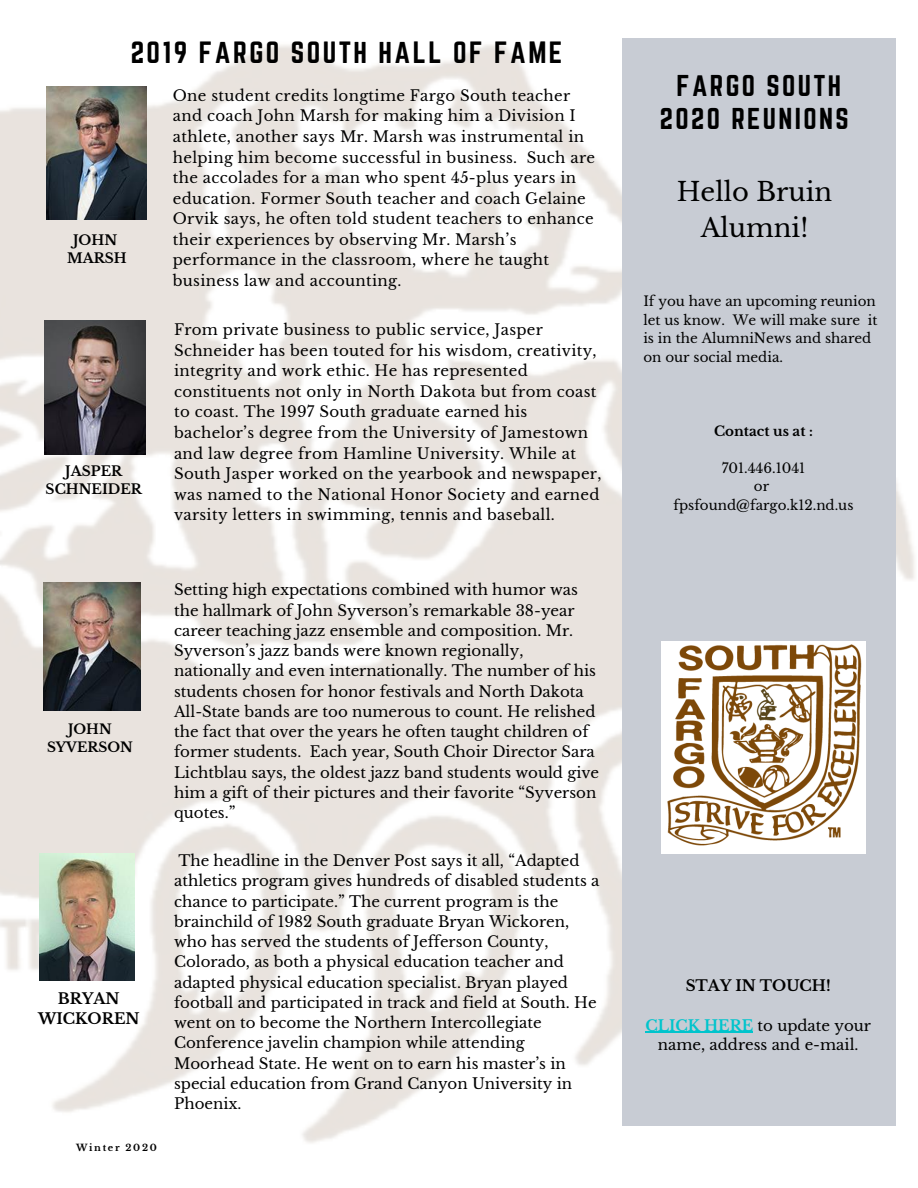
<style>
.page{position:relative;width:918px;height:1188px;background:#fff}
.page>*{position:absolute;margin:0;border:0;box-sizing:border-box;transform-origin:0 0}
.t1{font:27px "Norwester";letter-spacing:.09em;color:#000}
.t2{font:26.4px/32.8px "Norwester";letter-spacing:.09em;color:#000;text-align:center}
.t3{font:25.8px/35.5px "Libre Baskerville";color:#000;text-align:center}
.t4{font:15px/20.2px "Libre Baskerville";color:#000}
.t5{font:15px/20.5px "Libre Baskerville";letter-spacing:.02em;color:#000}
.t6{font:700 15px/20.2px "Libre Baskerville";color:#000;text-align:center}
.t7{font:700 13.65px/18px "Libre Baskerville";color:#000;text-align:center}
.t8{font:13.5px/18.5px "Libre Baskerville";color:#000}
.t9{font:700 13.5px/18px "Libre Baskerville";color:#000;text-align:center}
.t10{font:700 9.3px "Libre Baskerville";letter-spacing:.18em;color:#000}
.s1{font-weight:700;color:#00c4cc}
</style>
<div class="page">
<img style="left:0;top:38px;width:915px;height:1105px">
<div style="left:623px;top:38px;width:272px;height:1088px;background:#c8ccd4"></div>
<img style="left:46px;top:87px;width:100px;height:132px">
<img style="left:44px;top:321px;width:102px;height:134px">
<img style="left:44px;top:582px;width:96px;height:128px">
<img style="left:39px;top:853px;width:96px;height:127px">
<img style="left:662px;top:642px;width:204px;height:211px">
<hr style="left:645px;top:1032px;width:108px;height:1px;background:#00c4cc">
<h1 class="t1" style="left:131px;top:39px;width:433px">2019 FARGO SOUTH HALL OF FAME</h1>
<p class="t7" style="left:67px;top:231px;width:61px">JOHN<br>MARSH</p>
<p class="t7" style="left:46px;top:462px;width:98px">JASPER<br>SCHNEIDER</p>
<p class="t5" style="left:173px;top:85px;width:424px">One student credits longtime Fargo South teacher and coach John Marsh for making him a Division I athlete, another says Mr. Marsh was instrumental in helping him become successful in business. Such are the accolades for a man who spent 45-plus years in education. Former South teacher and coach Gelaine Orvik says, he often told student teachers to enhance their experiences by observing Mr. Marsh’s performance in the classroom, where he taught business law and accounting.</p>
<p class="t5" style="left:174px;top:320px;width:429px">From private business to public service, Jasper Schneider has been touted for his wisdom, creativity, integrity and work ethic. He has represented constituents not only in North Dakota but from coast to coast. The 1997 South graduate earned his bachelor’s degree from the University of Jamestown and law degree from Hamline University. While at South Jasper worked on the yearbook and newspaper, was named to the National Honor Society and earned varsity letters in swimming, tennis and baseball.</p>
<p class="t9" style="left:47px;top:720px;width:87px">JOHN<br>SYVERSON</p>
<p class="t6" style="left:38px;top:988px;width:103px">BRYAN<br>WICKOREN</p>
<p class="t10" style="left:76px;top:1142px;width:82px">Winter 2020</p>
<p class="t4" style="left:174px;top:580px;width:427px">Setting high expectations combined with humor was the hallmark of John Syverson’s remarkable 38-year career teaching jazz ensemble and composition. Mr.<br>Syverson’s jazz bands were known regionally, nationally and even internationally. The number of his students chosen for honor festivals and North Dakota All-State bands are too numerous to count. He relished the fact that over the years he often taught children of former students. Each year, South Choir Director Sara Lichtblau says, the oldest jazz band students would give him a gift of their pictures and their favorite “Syverson quotes.”</p>
<p class="t4" style="left:174px;top:851px;width:427px">The headline in the Denver Post says it all, “Adapted athletics program gives hundreds of disabled students a chance to participate.” The current program is the brainchild of 1982 South graduate Bryan Wickoren, who has served the students of Jefferson County, Colorado, as both a physical education teacher and adapted physical education specialist. Bryan played football and participated in track and field at South. He went on to become the Northern Intercollegiate Conference javelin champion while attending Moorhead State. He went on to earn his master’s in special education from Grand Canyon University in Phoenix.</p>
<h2 class="t2" style="left:660px;top:70px;width:190px">FARGO SOUTH<br>2020 REUNIONS</h2>
<h3 class="t3" style="left:677px;top:174px;width:157px">Hello Bruin<br>Alumni!</h3>
<p class="t8" style="left:643px;top:292px;width:236px">If you have an upcoming reunion let us know. We will make sure it is in the AlumniNews and shared on our social media.</p>
<p class="t9" style="left:714px;top:422px;width:100px">Contact us at :</p>
<p class="t8" style="left:674px;top:459px;width:181px;text-align:center">701.446.1041<br>or fpsfound@fargo.k12.nd.us</p>
<p class="t6" style="left:686px;top:976px;width:147px">STAY IN TOUCH!</p>
<p class="t4" style="left:645px;top:1015px;width:227px;line-height:19.8px;text-align:center"><span class="s1">CLICK HERE</span> to update your name, address and e-mail.</p>
</div>
